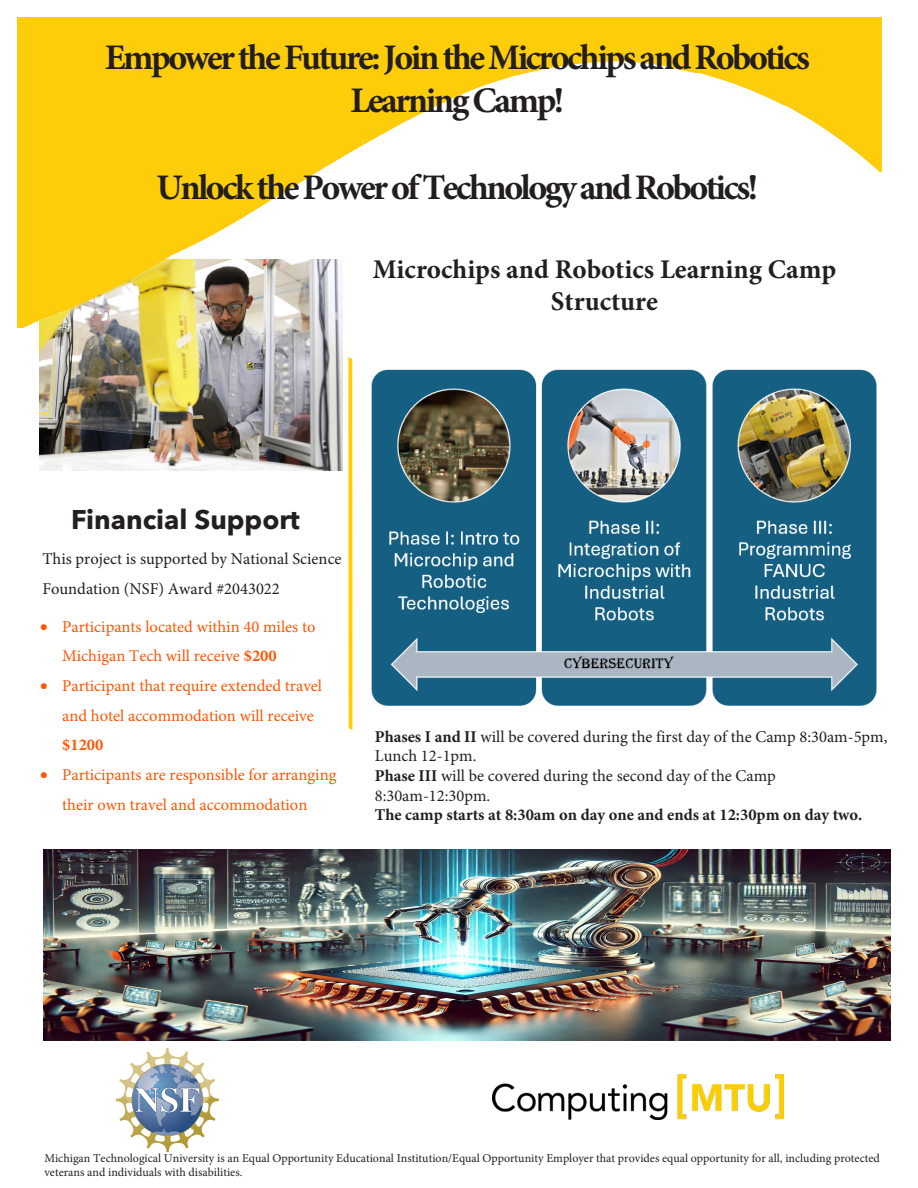
<style>
.page{position:relative;width:918px;height:1188px;background:#fff}
.page>*{position:absolute;margin:0;border:0;box-sizing:border-box;transform-origin:0 0}
.t1{font:700 36px/43.2px "Minion Pro";letter-spacing:-.065em;color:#221e1f;text-align:center}
.t2{font:700 27px/32.4px "Minion Pro";color:#231f20;text-align:center}
.t3{font:700 27px "Avenir Next";color:#231f20}
.t4{font:16.5px/29.7px "Minion Pro";color:#f50}
.t5{font:16.5px/19.6px "Minion Pro";color:#221e1f}
.t6{font:16.5px/29.7px "Minion Pro";color:#231f20}
.t7{font:700 16.5px "Minion Pro";color:#221e1f}
.t8{font:12px/14.4px "Minion Pro";color:#231f20}
.s1{font-weight:700}
</style>
<div class="page">
<img style="left:40px;top:328px;width:303px;height:142px">
<hr style="left:349px;top:358px;width:3px;height:371px;background:#ffcd00">
<img style="left:17px;top:17px;width:864px;height:311px">
<img style="left:493px;top:1075px;width:290px;height:44px">
<img style="left:117px;top:1049px;width:102px;height:102px">
<img style="left:371px;top:369px;width:506px;height:337px">
<img style="left:44px;top:849px;width:847px;height:191px">
<h1 class="t1" style="left:105px;top:36px;width:707px">Empower the Future: Join the Microchips and Robotics<br>Learning Camp!</h1>
<h1 class="t1" style="left:157px;top:165px;width:603px">Unlock the Power of Technology and Robotics!</h1>
<p class="t2" style="left:373px;top:253px;width:465px">Microchips and Robotics Learning Camp<br>Structure</p>
<p class="t3" style="left:71px;top:496px;width:230px">Financial Support</p>
<p class="t6" style="left:42px;top:544px;width:301px">This project is supported by National Science<br>Foundation (NSF) Award #2043022</p>
<p class="t4" style="left:62px;top:612px;width:255px;text-indent:-22px">• Participants located within 40 miles to<br>Michigan Tech will receive <span class="s1">$200</span></p>
<p class="t4" style="left:62px;top:671px;width:261px;text-indent:-22px">• Participant that require extended travel and hotel accommodation will receive <span class="s1">$1200</span></p>
<p class="t4" style="left:40px;top:760px;width:298px;text-align:center">• Participants are responsible for arranging their own travel and accommodation</p>
<p class="t5" style="left:375px;top:727px;width:514px"><span class="s1">Phases I and II</span> will be covered during the first day of the Camp 8:30am-5pm, Lunch 12-1pm.<br><span class="s1">Phase III</span> will be covered during the second day of the Camp 8:30am-12:30pm.</p>
<p class="t7" style="left:375px;top:803px;width:489px">The camp starts at 8:30am on day one and ends at 12:30pm on day two.</p>
<p class="t8" style="left:44px;top:1151px;width:837px">Michigan Technological University is an Equal Opportunity Educational Institution/Equal Opportunity Employer that provides equal opportunity for all, including protected veterans and individuals with disabilities.</p>
</div>
